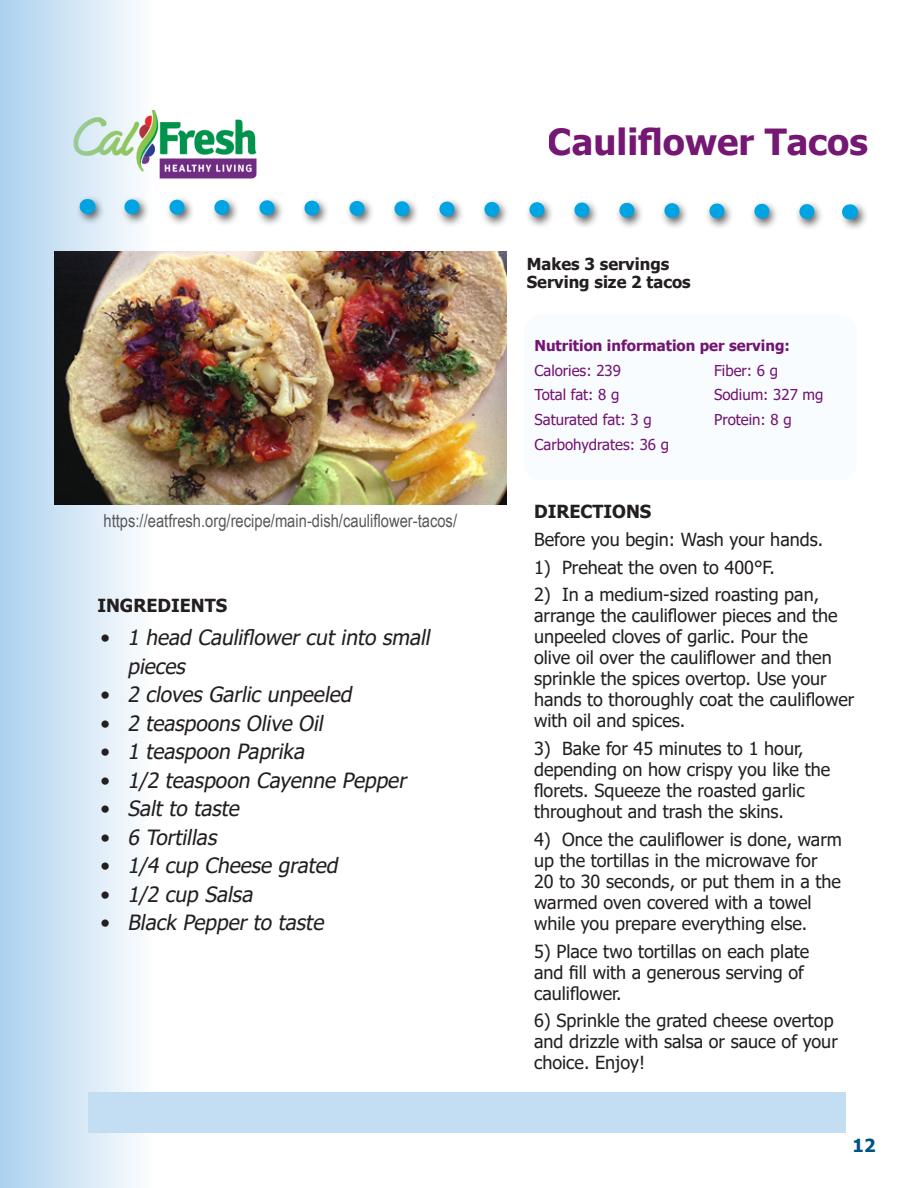
<style>
.page{position:relative;width:918px;height:1188px;background:#fff}
.page>*{position:absolute;margin:0;border:0;box-sizing:border-box;transform-origin:0 0}
.t1{font:700 36px "Tahoma";color:#751874}
.t2{font:italic 21px/28.5px "Tahoma";color:#231f20}
.t3{font:18px/21px "Tahoma";color:#231f20}
.t4{font:18px "Arial Narrow";color:#57585a}
.t5{font:700 18px "Tahoma";color:#231f20}
.t6{font:700 18px "Tahoma";color:#005187}
.t7{font:700 16.5px "Tahoma";color:#231f20}
.t8{font:15px "Tahoma";color:#731372}
.t9{font:700 15px "Tahoma";color:#731372}
.s1{font-style:normal}
</style>
<div class="page">
<img style="left:153px;top:110px;width:104px;height:69px">
<div style="left:0;top:0;width:153px;height:1188px;background:linear-gradient(to right,#acd1ee,#f9fbf9)"></div>
<div style="left:76px;top:195px;width:792px;height:36px;background:#231f20;opacity:.75"></div>
<svg style="left:117px;top:192px;width:725px;height:35px"></svg>
<svg style="left:87px;top:199px;width:1px;height:15px"></svg>
<svg style="left:849px;top:204px;width:1px;height:15px"></svg>
<div style="left:524px;top:315px;width:333px;height:166px;background:#f9fcfe;border-radius:18px"></div>
<div style="left:88px;top:1092px;width:757px;height:41px;background:#c3def3"></div>
<img style="left:55px;top:251px;width:452px;height:253px">
<p class="t4" style="left:104px;top:507px;width:355px">https://eatfresh.org/recipe/main-dish/cauliflower-tacos/</p>
<p class="t5" style="left:97px;top:593px;width:131px">INGREDIENTS</p>
<p class="t2" style="left:127px;top:624px;width:309px;text-indent:-27px"><span class="s1">•</span> 1 head Cauliflowercutinto small pieces</p>
<p class="t2" style="left:100px;top:681px;width:258px"><span class="s1">•</span> 2 clovesGarlicunpeeled</p>
<p class="t2" style="left:100px;top:710px;width:229px"><span class="s1">•</span> 2 teaspoonsOlive Oil</p>
<p class="t2" style="left:100px;top:738px;width:211px"><span class="s1">•</span> 1 teaspoon Paprika</p>
<p class="t2" style="left:100px;top:767px;width:312px"><span class="s1">•</span> 1/2 teaspoon Cayenne Pepper</p>
<p class="t2" style="left:100px;top:795px;width:145px"><span class="s1">•</span> Saltto taste</p>
<p class="t2" style="left:100px;top:824px;width:123px"><span class="s1">•</span> 6 Tortillas</p>
<p class="t2" style="left:100px;top:852px;width:244px"><span class="s1">•</span> 1/4 cup Cheese grated</p>
<p class="t2" style="left:100px;top:881px;width:159px"><span class="s1">•</span> 1/2 cup Salsa</p>
<p class="t2" style="left:100px;top:909px;width:230px"><span class="s1">•</span> Black Pepperto taste</p>
<h1 class="t1" style="left:548px;top:117px;width:322px">Cauliflower Tacos</h1>
<p class="t7" style="left:527px;top:252px;width:144px">Makes 3 servings</p>
<p class="t7" style="left:527px;top:270px;width:165px">Serving size 2 tacos</p>
<p class="t9" style="left:534px;top:335px;width:257px">Nutrition information per serving:</p>
<p class="t8" style="left:534px;top:360px;width:88px">Calories: 239</p>
<p class="t8" style="left:714px;top:360px;width:66px">Fiber: 6 g</p>
<p class="t8" style="left:534px;top:385px;width:87px">Total fat: 8 g</p>
<p class="t8" style="left:714px;top:385px;width:111px">Sodium: 327 mg</p>
<p class="t8" style="left:534px;top:410px;width:119px">Saturated fat: 3 g</p>
<p class="t8" style="left:714px;top:410px;width:79px">Protein: 8 g</p>
<p class="t8" style="left:534px;top:434px;width:136px">Carbohydrates: 36 g</p>
<p class="t5" style="left:534px;top:499px;width:119px">DIRECTIONS</p>
<p class="t3" style="left:534px;top:530px;width:291px">Before you begin: Wash your hands.</p>
<p class="t3" style="left:534px;top:558px;width:242px">1) Preheat the oven to 400°F.</p>
<p class="t3" style="left:534px;top:585px;width:322px">2) In a medium-sized roasting pan, arrange the cauliflower pieces and the unpeeled cloves of garlic. Pour the<br>olive oil over the cauliflower and then sprinkle the spices overtop. Use your hands to thoroughly coat the cauliflower with oil and spices.</p>
<p class="t3" style="left:534px;top:739px;width:298px">3) Bake for 45 minutes to 1 hour, depending on how crispy you like the florets. Squeeze the roasted garlic throughout and trash the skins.</p>
<p class="t3" style="left:534px;top:830px;width:309px">4) Once the cauliflower is done, warm up the tortillas in the microwave for<br>20 to 30 seconds, or put them in a the warmed oven covered with a towel while you prepare everything else.</p>
<p class="t3" style="left:534px;top:942px;width:277px">5) Place two tortillas on each plate and fill with a generous serving of cauliflower.</p>
<p class="t3" style="left:534px;top:1011px;width:305px">6) Sprinkle the grated cheese overtop and drizzle with salsa or sauce of your choice. Enjoy!</p>
<p class="t6" style="left:853px;top:1133px;width:24px">12</p>
</div>
